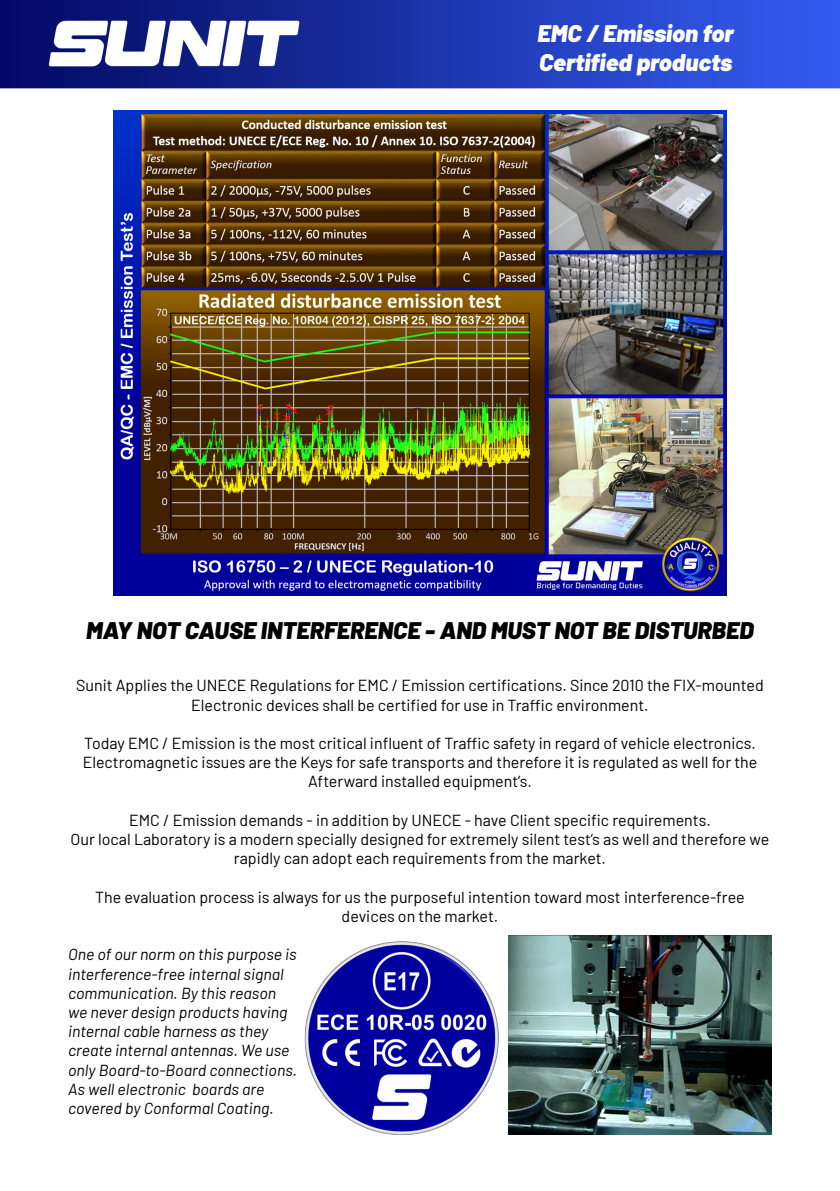
<style>
.page{position:relative;width:840px;height:1191px;background:#fff}
.page>*{position:absolute;margin:0;border:0;box-sizing:border-box;transform-origin:0 0}
.t1{font:italic 900 24px "Barlow";color:#000}
.t2{font:italic 900 24px/28.8px "Barlow";color:#fff}
.t3{font:16px/19.2px "Barlow";color:#000;text-align:center}
.t4{font:italic 16px/19.2px "Barlow";color:#000}
</style>
<div class="page">
<img style="left:0;top:0;width:839px;height:1135px">
<img style="left:113px;top:111px;width:613px;height:484px">
<img style="left:303px;top:941px;width:196px;height:193px">
<img style="left:508px;top:936px;width:263px;height:198px">
<h1 class="t2" style="left:537px;top:18px;width:198px">EMC / Emission for<br>Certified products</h1>
<h1 class="t1" style="left:86px;top:612px;width:669px">MAY NOT CAUSE INTERFERENCE - AND MUST NOT BE DISTURBED</h1>
<p class="t3" style="left:76px;top:675px;width:688px">Sunit Applies the UNECE Regulations for EMC / Emission certifications. Since 2010 the FIX-mounted<br>Electronic devices shall be certified for use in Traffic environment.</p>
<p class="t3" style="left:83px;top:732px;width:675px">Today EMC / Emission is the most critical influent of Traffic safety in regard of vehicle electronics.<br>Electromagnetic issues are the Keys for safe transports and therefore it is regulated as well for the<br>Afterward installed equipment’s.</p>
<p class="t3" style="left:71px;top:809px;width:699px">EMC / Emission demands - in addition by UNECE - have Client specific requirements.<br>Our local Laboratory is a modern specially designed for extremely silent test’s as well and therefore we rapidly can adopt each requirements from the market.</p>
<p class="t3" style="left:95px;top:886px;width:650px">The evaluation process is always for us the purposeful intention toward most interference-free devices on the market.</p>
<p class="t4" style="left:68px;top:943px;width:230px">One of our norm on this purpose is interference-free internal signal communication. By this reason we never design products having internal cable harness as they create internal antennas. We use only Board-to-Board connections.<br>As well electronic boards are covered by Conformal Coating.</p>
</div>
